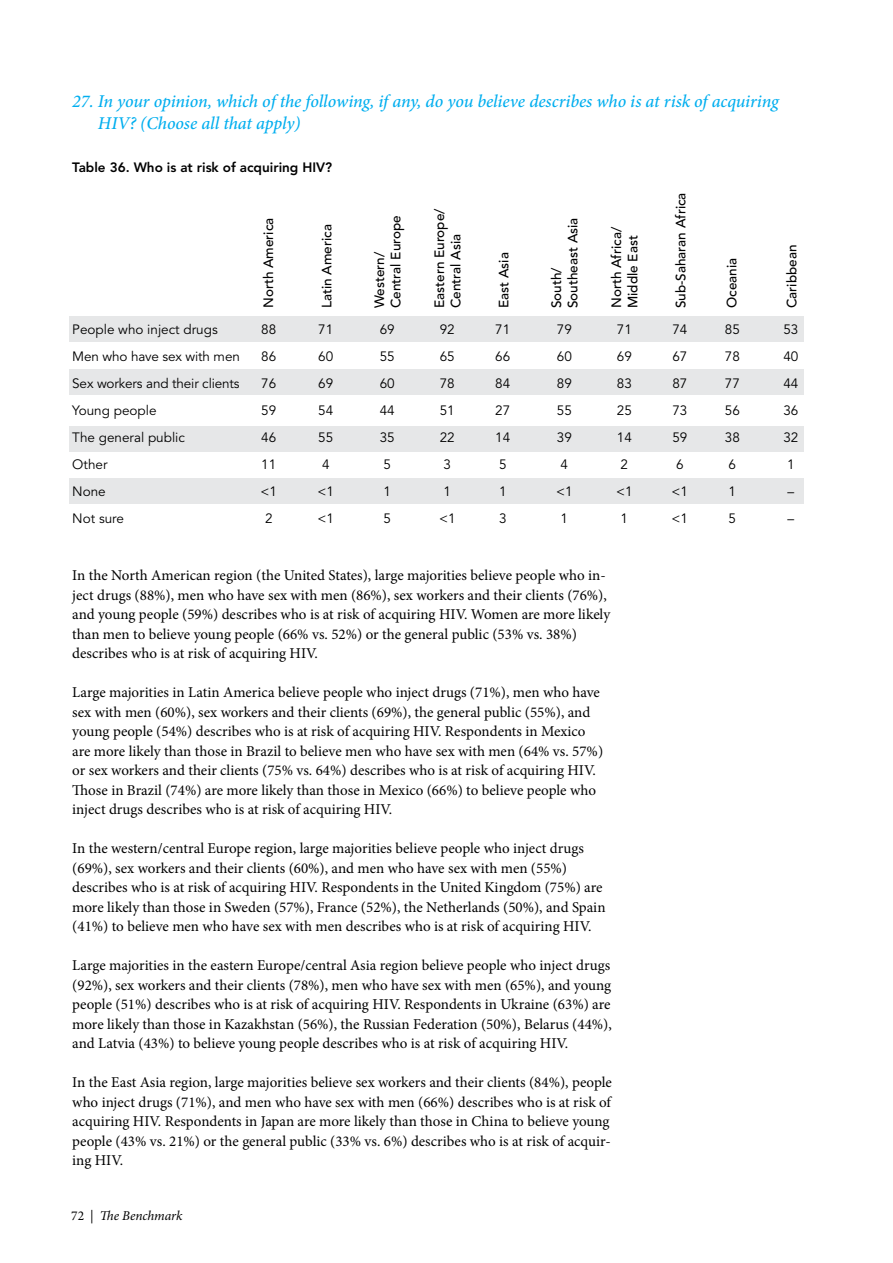
<style>
.page{position:relative;width:893px;height:1263px;background:#fff}
.page>*{position:absolute;margin:0;border:0;box-sizing:border-box;transform-origin:0 0}
.t1{font:italic 500 18px/21.6px "Minion Pro";letter-spacing:-.01em;color:#00aeef}
.t2{font:15px/19.5px "Minion Pro";color:#000}
.t3{font:13.5px "Avenir";color:#000}
.t4{font:500 13.5px/16.5px "Avenir";color:#000}
.t5{font:800 13.5px "Avenir";color:#000}
.t6{font:italic 13.5px "Minion Pro";letter-spacing:-.01em;color:#000}
.s1{font-style:normal}
</style>
<div class="page">
<div style="left:69px;top:478px;width:735px;height:26px;background:#e6e7e8"></div>
<div style="left:69px;top:426px;width:735px;height:25px;background:#e6e7e8"></div>
<div style="left:69px;top:369px;width:735px;height:25px;background:#e6e7e8"></div>
<div style="left:69px;top:316px;width:735px;height:26px;background:#e6e7e8"></div>
<p class="t1" style="left:98px;top:90px;width:682px;text-indent:-26px">27. In your opinion, which of the following, if any, do you believe describes who is at risk of acquiring<br>HIV? (Choose all that apply)</p>
<p class="t5" style="left:72px;top:159px;width:261px">Table 36. Who is at risk of acquiring HIV?</p>
<p class="t4" style="left:260px;top:308px;width:92px;rotate:-90deg">North America</p>
<p class="t4" style="left:319px;top:308px;width:85px;rotate:-90deg">Latin America</p>
<p class="t4" style="left:371px;top:308px;width:94px;rotate:-90deg">Western/<br>Central Europe</p>
<p class="t4" style="left:431px;top:308px;width:101px;rotate:-90deg">Eastern Europe/<br>Central Asia</p>
<p class="t4" style="left:496px;top:308px;width:57px;rotate:-90deg">East Asia</p>
<p class="t4" style="left:548px;top:308px;width:92px;rotate:-90deg">South/<br>Southeast Asia</p>
<p class="t4" style="left:608px;top:308px;width:83px;rotate:-90deg">North Africa/<br>Middle East</p>
<p class="t4" style="left:673px;top:308px;width:117px;rotate:-90deg">Sub-Saharan Africa</p>
<p class="t4" style="left:724px;top:308px;width:52px;rotate:-90deg">Oceania</p>
<p class="t4" style="left:784px;top:308px;width:65px;rotate:-90deg">Caribbean</p>
<p class="t3" style="left:72px;top:321px;width:147px">People who inject drugs</p>
<p class="t3" style="left:261px;top:321px;width:17px">88</p>
<p class="t3" style="left:318px;top:321px;width:17px">71</p>
<p class="t3" style="left:380px;top:321px;width:17px">69</p>
<p class="t3" style="left:440px;top:321px;width:17px">92</p>
<p class="t3" style="left:495px;top:321px;width:17px">71</p>
<p class="t3" style="left:557px;top:321px;width:17px">79</p>
<p class="t3" style="left:617px;top:321px;width:17px">71</p>
<p class="t3" style="left:672px;top:321px;width:17px">74</p>
<p class="t3" style="left:725px;top:321px;width:17px">85</p>
<p class="t3" style="left:783px;top:321px;width:17px">53</p>
<p class="t3" style="left:72px;top:348px;width:169px">Men who have sex with men</p>
<p class="t3" style="left:261px;top:348px;width:17px">86</p>
<p class="t3" style="left:318px;top:348px;width:17px">60</p>
<p class="t3" style="left:380px;top:348px;width:17px">55</p>
<p class="t3" style="left:440px;top:348px;width:17px">65</p>
<p class="t3" style="left:495px;top:348px;width:17px">66</p>
<p class="t3" style="left:557px;top:348px;width:17px">60</p>
<p class="t3" style="left:617px;top:348px;width:17px">69</p>
<p class="t3" style="left:672px;top:348px;width:17px">67</p>
<p class="t3" style="left:725px;top:348px;width:17px">78</p>
<p class="t3" style="left:783px;top:348px;width:17px">40</p>
<p class="t3" style="left:72px;top:375px;width:169px">Sex workers and their clients</p>
<p class="t3" style="left:261px;top:375px;width:17px">76</p>
<p class="t3" style="left:318px;top:375px;width:17px">69</p>
<p class="t3" style="left:380px;top:375px;width:17px">60</p>
<p class="t3" style="left:440px;top:375px;width:17px">78</p>
<p class="t3" style="left:495px;top:375px;width:17px">84</p>
<p class="t3" style="left:557px;top:375px;width:17px">89</p>
<p class="t3" style="left:617px;top:375px;width:17px">83</p>
<p class="t3" style="left:672px;top:375px;width:17px">87</p>
<p class="t3" style="left:725px;top:375px;width:17px">77</p>
<p class="t3" style="left:783px;top:375px;width:17px">44</p>
<p class="t3" style="left:72px;top:402px;width:86px">Young people</p>
<p class="t3" style="left:261px;top:402px;width:17px">59</p>
<p class="t3" style="left:318px;top:402px;width:17px">54</p>
<p class="t3" style="left:380px;top:402px;width:17px">44</p>
<p class="t3" style="left:440px;top:402px;width:17px">51</p>
<p class="t3" style="left:495px;top:402px;width:17px">27</p>
<p class="t3" style="left:557px;top:402px;width:17px">55</p>
<p class="t3" style="left:617px;top:402px;width:17px">25</p>
<p class="t3" style="left:672px;top:402px;width:17px">73</p>
<p class="t3" style="left:725px;top:402px;width:17px">56</p>
<p class="t3" style="left:783px;top:402px;width:17px">36</p>
<p class="t3" style="left:72px;top:429px;width:114px">The general public</p>
<p class="t3" style="left:261px;top:429px;width:17px">46</p>
<p class="t3" style="left:318px;top:429px;width:17px">55</p>
<p class="t3" style="left:380px;top:429px;width:17px">35</p>
<p class="t3" style="left:440px;top:429px;width:17px">22</p>
<p class="t3" style="left:495px;top:429px;width:17px">14</p>
<p class="t3" style="left:557px;top:429px;width:17px">39</p>
<p class="t3" style="left:617px;top:429px;width:17px">14</p>
<p class="t3" style="left:672px;top:429px;width:17px">59</p>
<p class="t3" style="left:725px;top:429px;width:17px">38</p>
<p class="t3" style="left:783px;top:429px;width:17px">32</p>
<p class="t3" style="left:72px;top:456px;width:37px">Other</p>
<p class="t3" style="left:261px;top:456px;width:17px">11</p>
<p class="t3" style="left:322px;top:456px;width:9px">4</p>
<p class="t3" style="left:384px;top:456px;width:9px">5</p>
<p class="t3" style="left:444px;top:456px;width:9px">3</p>
<p class="t3" style="left:499px;top:456px;width:9px">5</p>
<p class="t3" style="left:561px;top:456px;width:9px">4</p>
<p class="t3" style="left:621px;top:456px;width:9px">2</p>
<p class="t3" style="left:676px;top:456px;width:9px">6</p>
<p class="t3" style="left:729px;top:456px;width:9px">6</p>
<p class="t3" style="left:787px;top:456px;width:9px">1</p>
<p class="t3" style="left:72px;top:483px;width:35px">None</p>
<p class="t3" style="left:261px;top:483px;width:18px">&lt;1</p>
<p class="t3" style="left:318px;top:483px;width:18px">&lt;1</p>
<p class="t3" style="left:384px;top:483px;width:9px">1</p>
<p class="t3" style="left:444px;top:483px;width:9px">1</p>
<p class="t3" style="left:499px;top:483px;width:9px">1</p>
<p class="t3" style="left:556px;top:483px;width:18px">&lt;1</p>
<p class="t3" style="left:616px;top:483px;width:18px">&lt;1</p>
<p class="t3" style="left:672px;top:483px;width:18px">&lt;1</p>
<p class="t3" style="left:729px;top:483px;width:9px">1</p>
<p class="t3" style="left:787px;top:483px;width:8px">–</p>
<p class="t3" style="left:72px;top:510px;width:53px">Not sure</p>
<p class="t3" style="left:265px;top:510px;width:9px">2</p>
<p class="t3" style="left:318px;top:510px;width:18px">&lt;1</p>
<p class="t3" style="left:384px;top:510px;width:9px">5</p>
<p class="t3" style="left:439px;top:510px;width:18px">&lt;1</p>
<p class="t3" style="left:499px;top:510px;width:9px">3</p>
<p class="t3" style="left:561px;top:510px;width:9px">1</p>
<p class="t3" style="left:621px;top:510px;width:9px">1</p>
<p class="t3" style="left:672px;top:510px;width:18px">&lt;1</p>
<p class="t3" style="left:729px;top:510px;width:9px">5</p>
<p class="t3" style="left:787px;top:510px;width:8px">–</p>
<p class="t2" style="left:72px;top:565px;width:539px">In the North American region (the United States), large majorities believe people who in&shy;ject drugs (88%), men who have sex with men (86%), sex workers and their clients (76%), and young people (59%) describes who is at risk of acquiring HIV. Women are more likely than men to believe young people (66% vs. 52%) or the general public (53% vs. 38%) describes who is at risk of acquiring HIV.</p>
<p class="t2" style="left:72px;top:682px;width:532px">Large majorities in Latin America believe people who inject drugs (71%), men who have sex with men (60%), sex workers and their clients (69%), the general public (55%), and young people (54%) describes who is at risk of acquiring HIV. Respondents in Mexico are more likely than those in Brazil to believe men who have sex with men (64% vs. 57%) or sex workers and their clients (75% vs. 64%) describes who is at risk of acquiring HIV.<br>Those in Brazil (74%) are more likely than those in Mexico (66%) to believe people who inject drugs describes who is at risk of acquiring HIV.</p>
<p class="t2" style="left:72px;top:838px;width:535px">In the western/central Europe region, large majorities believe people who inject drugs (69%), sex workers and their clients (60%), and men who have sex with men (55%) describes who is at risk of acquiring HIV. Respondents in the United Kingdom (75%) are more likely than those in Sweden (57%), France (52%), the Netherlands (50%), and Spain (41%) to believe men who have sex with men describes who is at risk of acquiring HIV.</p>
<p class="t2" style="left:72px;top:955px;width:541px;text-align:justify">Large majorities in the eastern Europe/central Asia region believe people who inject drugs (92%), sex workers and their clients (78%), men who have sex with men (65%), and young people (51%) describes who is at risk of acquiring HIV. Respondents in Ukraine (63%) are more likely than those in Kazakhstan (56%), the Russian Federation (50%), Belarus (44%), and Latvia (43%) to believe young people describes who is at risk of acquiring HIV.</p>
<p class="t2" style="left:72px;top:1072px;width:541px">In the East Asia region, large majorities believe sex workers and their clients (84%), people who inject drugs (71%), and men who have sex with men (66%) describes who is at risk of acquiring HIV. Respondents in Japan are more likely than those in China to believe young people (43% vs. 21%) or the general public (33% vs. 6%) describes who is at risk of acquir&shy;ing HIV.</p>
<p class="t6" style="left:71px;top:1207px;width:113px"><span class="s1">72 |</span> The Benchmark</p>
</div>
